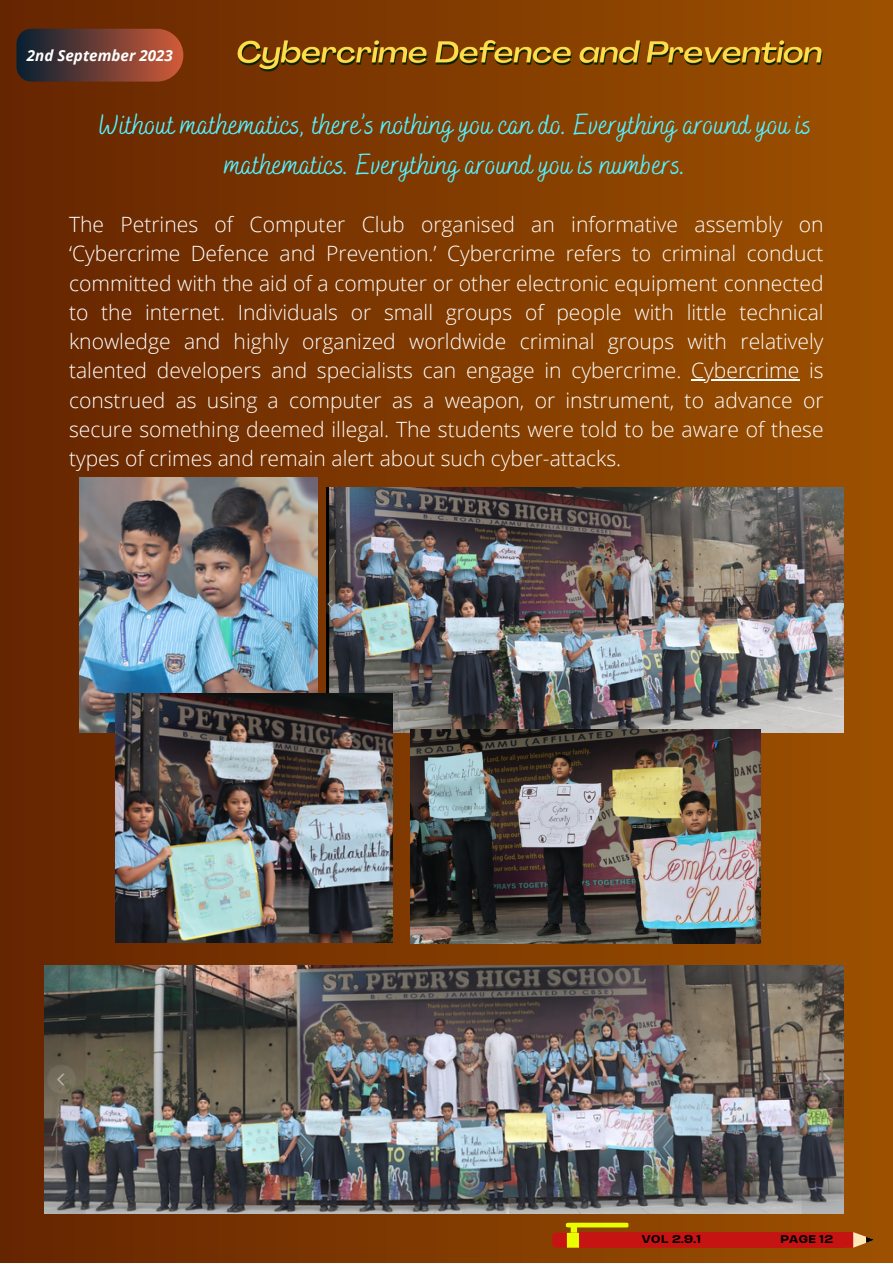
<style>
.page{position:relative;width:893px;height:1264px;background:#fff}
.page>*{position:absolute;margin:0;border:0;box-sizing:border-box;transform-origin:0 0}
.t1{font:29.25px/40.5px "Bakerie Smooth";color:#54f0ff;text-align:center}
.t2{font:300 21px/29.2px "Open Sans";color:#fff;text-align:justify}
.t3{font:italic 700 15.15px "Open Sans";color:#fff}
.t4{font:700 expanded 11.25px "Lazord";color:#000}
.t5{font:700 expanded 11.1px "Lazord";color:#000}
</style>
<div class="page">
<div style="left:0;top:0;width:892px;height:1262px;background:linear-gradient(to right,#662501,#9d5100)"></div>
<div style="left:579px;top:1232px;width:264px;height:15px;background:#c61413"></div>
<svg style="left:545px;top:1213px;width:110px;height:49px"></svg>
<div style="left:567px;top:1232px;width:12px;height:15px;background:#e9ff00"></div>
<svg style="left:769px;top:1192px;width:105px;height:70px"></svg>
<svg style="left:16px;top:29px;width:167px;height:53px;background:#6a3b32"></svg>
<hr style="left:691px;top:379px;width:108px;height:1px;background:#fff">
<img style="left:80px;top:477px;width:237px;height:255px">
<img style="left:327px;top:487px;width:516px;height:245px">
<img style="left:410px;top:729px;width:350px;height:214px">
<img style="left:115px;top:693px;width:278px;height:249px">
<img style="left:44px;top:965px;width:799px;height:248px">
<img style="left:234px;top:40px;width:592px;height:36px">
<p class="t3" style="left:27px;top:45px;width:147px">2nd September 2023</p>
<p class="t1" style="left:99px;top:106px;width:714px">Without mathematics, there’s nothing you can do. Everything around you is mathematics. Everything around you is numbers.</p>
<p class="t2" style="left:69px;top:209px;width:756px">The Petrines of Computer Club organised an informative assembly on ‘Cybercrime Defence and Prevention.’ Cybercrime refers to criminal conduct committed with the aid of a computer or other electronic equipment connected to the internet. Individuals or small groups of people with little technical knowledge and highly organized worldwide criminal groups with relatively talented developers and specialists can engage in cybercrime. Cybercrime is construed as using a computer as a weapon, or instrument, to advance or secure something deemed illegal. The students were told to be aware of these types of crimes and remain alert about such cyber-attacks.</p>
<p class="t4" style="left:642px;top:1233px;width:61px">VOL 2.9.1</p>
<p class="t5" style="left:780px;top:1233px;width:55px">PAGE 12</p>
</div>
